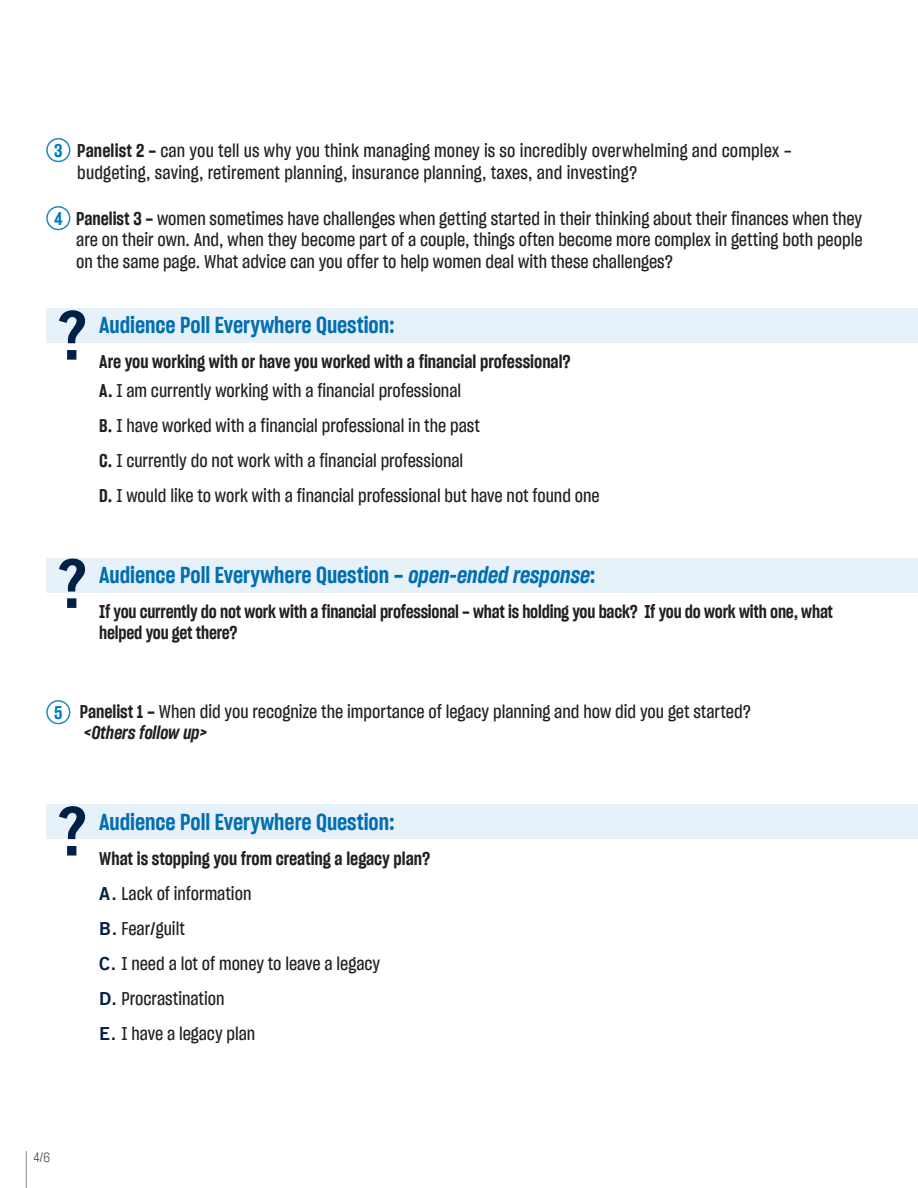
<style>
.page{position:relative;width:918px;height:1188px;background:#fff}
.page>*{position:absolute;margin:0;border:0;box-sizing:border-box;transform-origin:0 0}
.t1{font:67.5px "Pru Icon Font";color:#002045}
.t2{font:22.5px "PF Sharp Grotesk Sm Bold 15";color:#006eb0}
.t3{font:18px/21.6px "PF Sharp Grotesk Medium 15";color:#231f20}
.t4{font:18px/21.6px "PF Sharp Grotesk Sm Bold 15";letter-spacing:-.01em;color:#231f20}
.t5{font:18px "PF Sharp Grotesk Sm Bold 15";color:#007bc3}
.t6{font:13.5px "PF Sharp Grotesk Light 15";color:#231f20}
.s1{font-family:"PF Sharp Grotesk Sm Bold 15"}
.s2{font-family:"PF Sharp Grotesk Sm Bold Italic 15"}
.s3{font-family:"Pru Icon Font";color:#002045}
</style>
<div class="page">
<div style="left:46px;top:309px;width:872px;height:34px;background:#e7f1f9"></div>
<div style="left:46px;top:558px;width:872px;height:35px;background:#e7f1f9"></div>
<div style="left:46px;top:805px;width:872px;height:34px;background:#e7f1f9"></div>
<div style="left:46px;top:138px;width:24px;height:24px;border:2px solid #1e8abd;border-radius:50%"></div>
<div style="left:46px;top:206px;width:24px;height:24px;border:2px solid #1e8abd;border-radius:50%"></div>
<div style="left:46px;top:700px;width:24px;height:24px;border:2px solid #1e8abd;border-radius:50%"></div>
<hr style="left:26px;top:1151px;width:1px;height:37px;background:#8a8a8e">
<p class="t5" style="left:54px;top:138px;width:10px">3</p>
<p class="t5" style="left:54px;top:206px;width:10px">4</p>
<p class="t3" style="left:77px;top:140px;width:716px"><span class="s1">Panelist 2 –</span> can you tell us why you think managing money is so incredibly overwhelming and complex – budgeting, saving, retirement planning, insurance planning, taxes, and investing?</p>
<p class="t3" style="left:76px;top:207px;width:788px;text-align:justify"><span class="s1">Panelist 3 –</span> women sometimes have challenges when getting started in their thinking about their finances when they are on their own. And, when they become part of a couple, things often become more complex in getting both people on the same page. What advice can you offer to help women deal with these challenges?</p>
<h1 class="t1" style="left:58px;top:294px;width:30px">?</h1>
<h3 class="t2" style="left:99px;top:309px;width:297px">Audience Poll Everywhere Question:</h3>
<p class="t4" style="left:99px;top:351px;width:473px">Are you working with or have you worked with a financial professional?</p>
<p class="t3" style="left:99px;top:379px;width:363px"><span class="s1">A.</span> I am currently working with a financial professional</p>
<p class="t3" style="left:99px;top:414px;width:382px"><span class="s1">B.</span> I have worked with a financial professional in the past</p>
<p class="t3" style="left:99px;top:449px;width:366px"><span class="s1">C.</span> I currently do not work with a financial professional</p>
<p class="t3" style="left:99px;top:484px;width:502px"><span class="s1">D.</span> I would like to work with a financial professional but have not found one</p>
<h1 class="t1" style="left:58px;top:542px;width:30px">?</h1>
<h3 class="t2" style="left:99px;top:559px;width:498px">Audience Poll Everywhere Question – <span class="s2">open-ended response</span>:</h3>
<p class="t4" style="left:99px;top:600px;width:735px">If you currently do not work with a financial professional – what is holding you back? If you do work with one, what helped you get there?</p>
<p class="t5" style="left:54px;top:700px;width:10px">5</p>
<p class="t3" style="left:80px;top:700px;width:673px"><span class="s1">Panelist 1 –</span> When did you recognize the importance of legacy planning and how did you get started? <span class="s2">&lt;Others follow up&gt;</span></p>
<h1 class="t1" style="left:58px;top:790px;width:30px">?</h1>
<h3 class="t2" style="left:99px;top:806px;width:297px">Audience Poll Everywhere Question:</h3>
<p class="t4" style="left:99px;top:847px;width:332px">What is stopping you from creating a legacy plan?</p>
<p class="t3" style="left:99px;top:882px;width:154px"><span class="s3">A.</span> Lack of information</p>
<p class="t3" style="left:99px;top:917px;width:87px"><span class="s3">B.</span> Fear/guilt</p>
<p class="t3" style="left:99px;top:952px;width:282px"><span class="s3">C.</span> I need a lot of money to leave a legacy</p>
<p class="t3" style="left:99px;top:987px;width:127px"><span class="s3">D.</span> Procrastination</p>
<p class="t3" style="left:99px;top:1022px;width:158px"><span class="s3">E.</span> I have a legacy plan</p>
<p class="t6" style="left:33px;top:1148px;width:18px">4/6</p>
</div>
